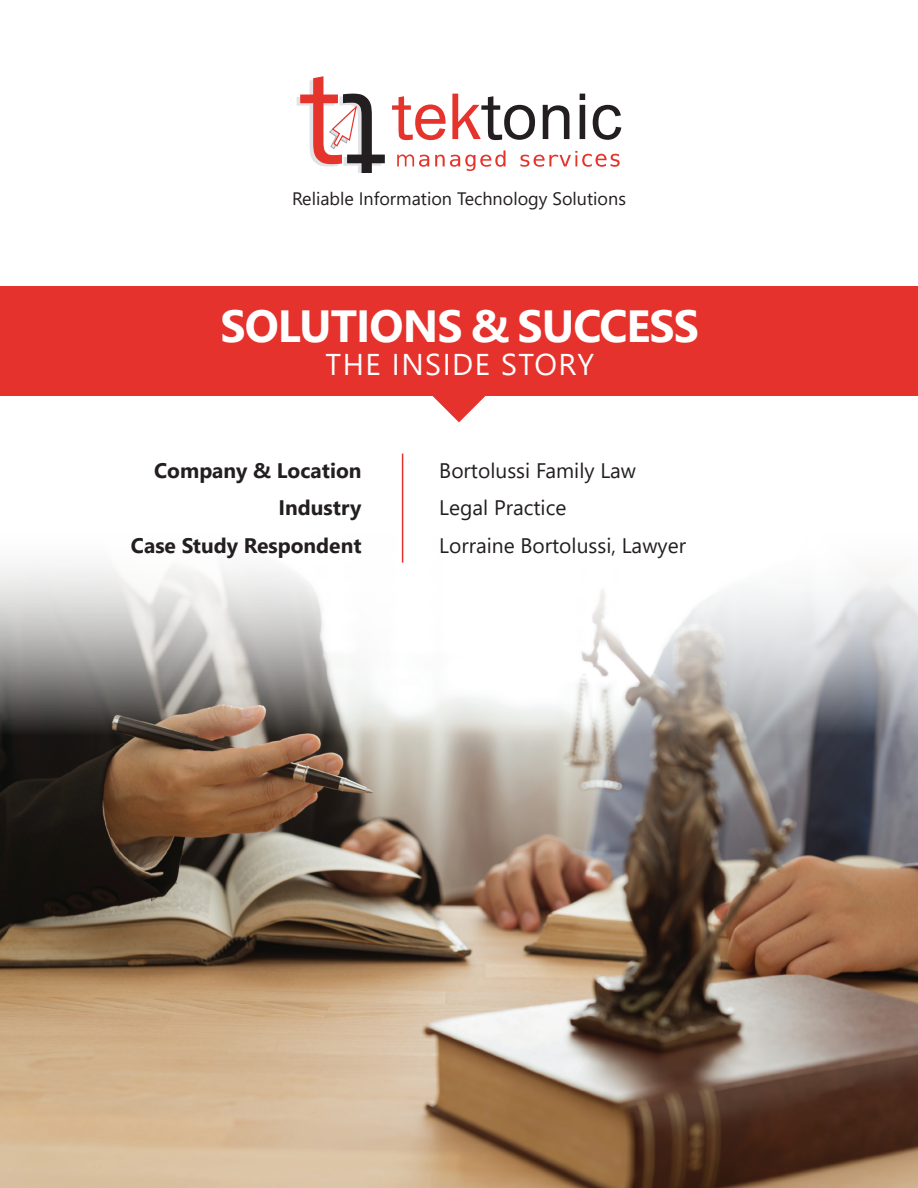
<style>
.page{position:relative;width:918px;height:1188px;background:#fff}
.page>*{position:absolute;margin:0;border:0;box-sizing:border-box;transform-origin:0 0}
.t1{font:700 45px "Segoe UI";letter-spacing:-.02em;color:#fff}
.t2{font:30px "Segoe UI";letter-spacing:.05em;color:#fff}
.t3{font:21px/37.5px "Segoe UI";color:#231f20}
.t4{font:700 21px/37.5px "Segoe UI";color:#231f20;text-align:right}
.t5{font:18px "Segoe UI";color:#231f20}
</style>
<div class="page">
<img style="left:0;top:519px;width:918px;height:669px">
<div style="left:0;top:286px;width:918px;height:110px;background:#e6322c"></div>
<hr style="left:402px;top:454px;width:1px;height:109px;background:#e6322c">
<svg style="left:392px;top:96px;width:54px;height:44px"></svg>
<svg style="left:452px;top:94px;width:83px;height:46px"></svg>
<svg style="left:543px;top:105px;width:26px;height:34px"></svg>
<svg style="left:580px;top:94px;width:5px;height:45px"></svg>
<svg style="left:593px;top:105px;width:28px;height:35px"></svg>
<svg style="left:397px;top:154px;width:32px;height:13px"></svg>
<svg style="left:435px;top:150px;width:71px;height:21px"></svg>
<svg style="left:520px;top:151px;width:100px;height:16px"></svg>
<svg style="left:297px;top:76px;width:88px;height:96px"></svg>
<svg style="left:432px;top:396px;width:54px;height:26px"></svg>
<p class="t5" style="left:292px;top:184px;width:335px">Reliable Information Technology Solutions</p>
<h1 class="t1" style="left:220px;top:289px;width:480px">SOLUTIONS &amp; SUCCESS</h1>
<h2 class="t2" style="left:325px;top:340px;width:270px">THE INSIDE STORY</h2>
<p class="t4" style="left:131px;top:451px;width:232px">Company &amp; Location<br>Industry<br>Case Study Respondent</p>
<p class="t3" style="left:439px;top:451px;width:248px">Bortolussi Family Law<br>Legal Practice<br>Lorraine Bortolussi, Lawyer</p>
</div>
